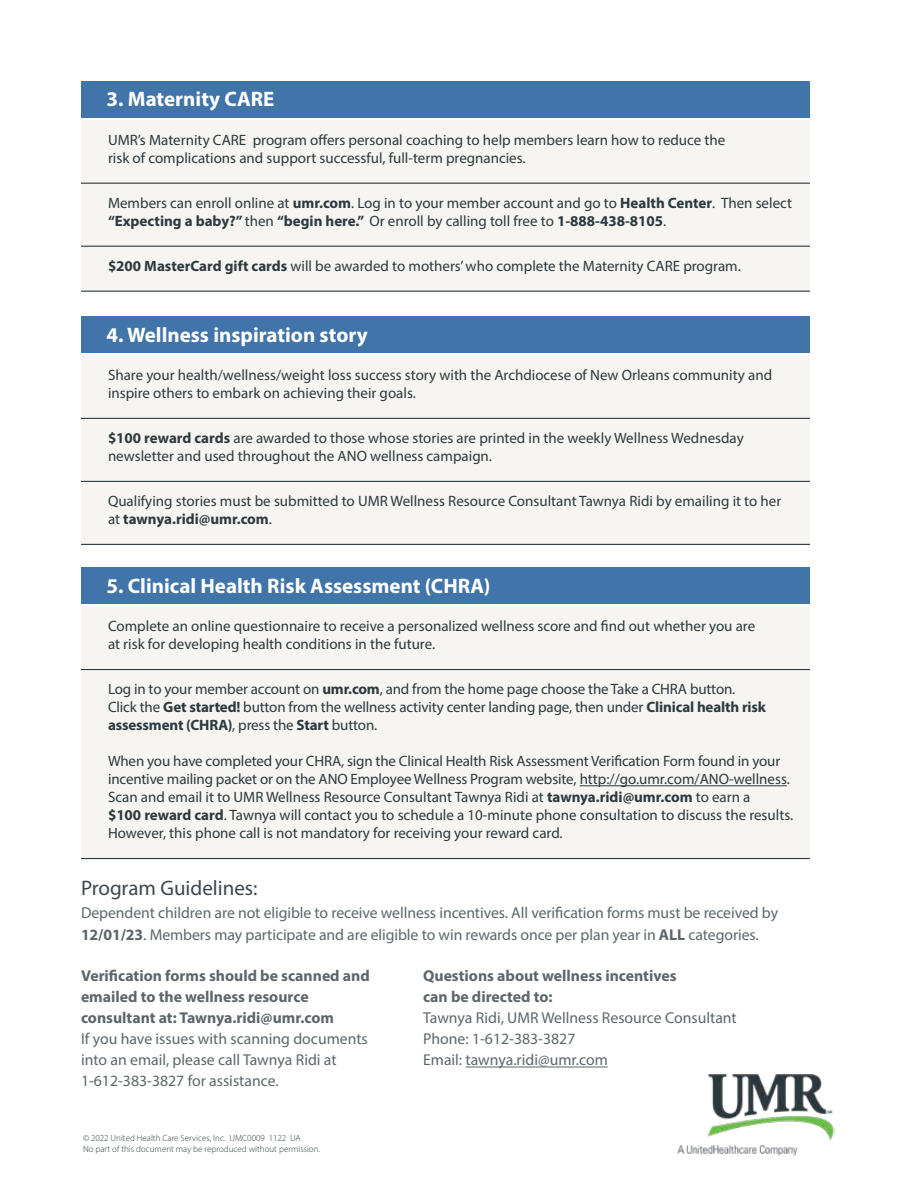
<style>
.page{position:relative;width:918px;height:1188px;background:#fff}
.page>*{position:absolute;margin:0;border:0;box-sizing:border-box;transform-origin:0 0}
.t1{font:700 21px "Myriad Pro";color:#fff}
.t2{font:21px "Myriad Pro";color:#3c474d}
.t3{font:15.75px/21px "Myriad Pro";letter-spacing:-.005em;color:#5c666b}
.t4{font:700 15.75px/21px "Myriad Pro";color:#5c666b}
.t5{font:15px/18px "Myriad Pro";color:#2c393e}
.t6{font:300 9px/10.8px "Myriad Pro";color:#2c393e}
.s1{font-weight:700}
</style>
<div class="page">
<div style="left:81px;top:81px;width:729px;height:36px;background:#4174a9"></div>
<div style="left:81px;top:120px;width:729px;height:171px;background:#f6f5f1"></div>
<hr style="left:81px;top:183px;width:729px;height:1px;background:#2c393e">
<hr style="left:81px;top:246px;width:729px;height:1px;background:#2c393e">
<hr style="left:81px;top:291px;width:729px;height:1px;background:#2c393e">
<div style="left:81px;top:316px;width:729px;height:36px;background:#4174a9"></div>
<div style="left:81px;top:356px;width:729px;height:188px;background:#f6f5f1"></div>
<hr style="left:81px;top:418px;width:729px;height:1px;background:#2c393e">
<hr style="left:81px;top:481px;width:729px;height:1px;background:#2c393e">
<hr style="left:81px;top:544px;width:729px;height:1px;background:#2c393e">
<div style="left:81px;top:567px;width:729px;height:37px;background:#4174a9"></div>
<div style="left:81px;top:607px;width:729px;height:251px;background:#f6f5f1"></div>
<hr style="left:81px;top:669px;width:729px;height:1px;background:#2c393e">
<hr style="left:81px;top:858px;width:729px;height:1px;background:#2c393e">
<hr style="left:580px;top:785px;width:207px;height:1px;background:#2c393e">
<hr style="left:466px;top:1067px;width:142px;height:1px;background:#5c666b">
<img style="left:677px;top:1074px;width:157px;height:81px">
<h1 class="t1" style="left:106px;top:85px;width:170px">3. Maternity CARE</h1>
<p class="t5" style="left:108px;top:131px;width:619px">UMR’s Maternity CARE program offers personal coaching to help members learn how to reduce the risk of complications and support successful, full-term pregnancies.</p>
<p class="t5" style="left:108px;top:194px;width:686px">Members can enroll online at <span class="s1">umr.com</span>. Log in to your member account and go to <span class="s1">Health Center</span>. Then select <span class="s1">“Expecting a baby?”</span> then <span class="s1">“begin here.”</span> Or enroll by calling toll free to <span class="s1">1-888-438-8105</span>.</p>
<p class="t5" style="left:108px;top:257px;width:634px"><span class="s1">$200 MasterCard gift cards</span> will be awarded to mothers’ who complete the Maternity CARE program.</p>
<h1 class="t1" style="left:106px;top:321px;width:263px">4. Wellness inspiration story</h1>
<p class="t5" style="left:108px;top:366px;width:666px">Share your health/wellness/weight loss success story with the Archdiocese of New Orleans community and inspire others to embark on achieving their goals.</p>
<p class="t5" style="left:108px;top:429px;width:637px"><span class="s1">$100 reward cards</span> are awarded to those whose stories are printed in the weekly Wellness Wednesday newsletter and used throughout the ANO wellness campaign.</p>
<p class="t5" style="left:108px;top:492px;width:675px">Qualifying stories must be submitted to UMR Wellness Resource Consultant Tawnya Ridi by emailing it to her at <span class="s1">tawnya.ridi@umr.com</span>.</p>
<h1 class="t1" style="left:106px;top:572px;width:386px">5. Clinical Health Risk Assessment (CHRA)</h1>
<p class="t5" style="left:108px;top:617px;width:649px">Complete an online questionnaire to receive a personalized wellness score and find out whether you are at risk for developing health conditions in the future.</p>
<p class="t5" style="left:108px;top:680px;width:660px">Log in to your member account on <span class="s1">umr.com</span>, and from the home page choose the Take a CHRA button.<br>Click the <span class="s1">Get started!</span> button from the wellness activity center landing page, then under <span class="s1">Clinical health risk assessment (CHRA)</span>, press the <span class="s1">Start</span> button.</p>
<p class="t5" style="left:108px;top:752px;width:687px">When you have completed your CHRA, sign the Clinical Health Risk Assessment Verification Form found in your incentive mailing packet or on the ANO Employee Wellness Program website, http://go.umr.com/ANO-wellness.<br>Scan and email it to UMR Wellness Resource Consultant Tawnya Ridi at <span class="s1">tawnya.ridi@umr.com</span> to earn a<br><span class="s1">$100 reward card</span>. Tawnya will contact you to schedule a 10-minute phone consultation to discuss the results.<br>However, this phone call is not mandatory for receiving your reward card.</p>
<h1 class="t2" style="left:81px;top:875px;width:178px">Program Guidelines:</h1>
<p class="t3" style="left:81px;top:901px;width:699px;line-height:22.5px">Dependent children are not eligible to receive wellness incentives. All verification forms must be received by<br><span class="s1">12/01/23</span>. Members may participate and are eligible to win rewards once per plan year in <span class="s1">ALL</span> categories.</p>
<p class="t4" style="left:81px;top:965px;width:290px">Verification forms should be scanned and emailed to the wellness resource consultant at: Tawnya.ridi@umr.com</p>
<p class="t3" style="left:81px;top:1028px;width:288px">If you have issues with scanning documents into an email, please call Tawnya Ridi at<br>1-612-383-3827 for assistance.</p>
<p class="t6" style="left:83px;top:1132px;width:239px">© 2022 United Health Care Services, Inc. UMC0009 1122 UA<br>No part of this document may be reproduced without permission.</p>
<p class="t4" style="left:423px;top:965px;width:255px">Questions about wellness incentives can be directed to:</p>
<p class="t3" style="left:423px;top:1007px;width:315px">Tawnya Ridi, UMR Wellness Resource Consultant<br>Phone: 1-612-383-3827<br>Email: tawnya.ridi@umr.com</p>
</div>
